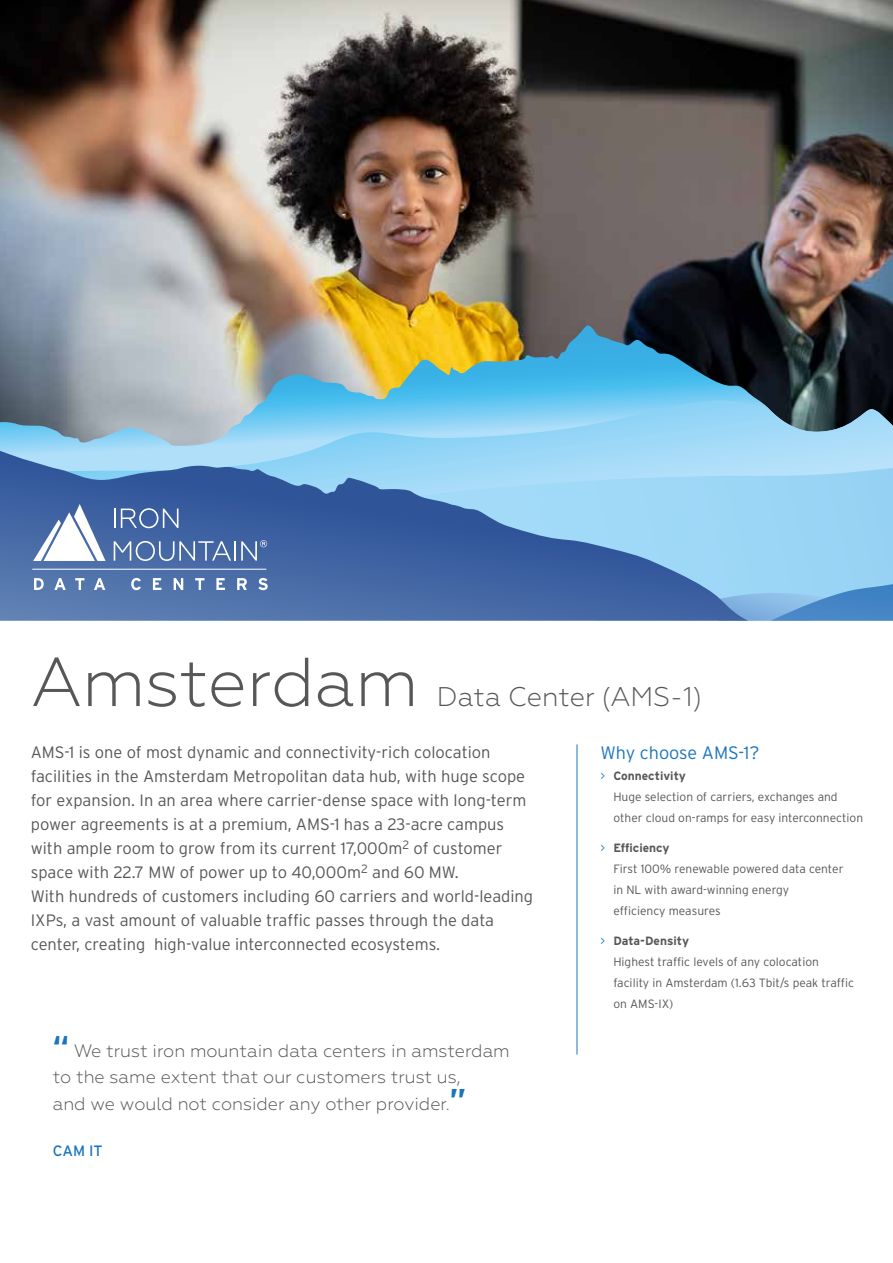
<style>
.page{position:relative;width:893px;height:1263px;background:#fff}
.page>*{position:absolute;margin:0;border:0;box-sizing:border-box;transform-origin:0 0}
.t1{font:300 69px "Geometria";color:#575756}
.t2{font:300 27px "Geometria";color:#575756}
.t3{font:300 18px/26.2px "Geometria";color:#575756}
.t4{font:300 18px "Interstate";color:#1b75bc}
.t5{font:300 16.5px/24px "Interstate";color:#575756}
.t6{font:15px "Interstate";color:#1b75bc}
.t7{font:300 12px/21px "Interstate";color:#575756}
.s1{color:#1b75bc}
.s2{font-weight:700}
.s3{font-family:"Interstate";font-weight:700;font-size:30px;color:#1b75bc}
</style>
<div class="page">
<img style="left:0;top:0;width:893px;height:325px">
<img style="left:0;top:325px;width:893px;height:75px">
<svg style="left:0;top:400px;width:893px;height:68px"></svg>
<div style="left:748px;top:468px;width:145px;height:116px;background:#99d3f5"></div>
<svg style="left:748px;top:584px;width:145px;height:37px"></svg>
<svg style="left:0;top:451px;width:748px;height:170px"></svg>
<svg style="left:34px;top:578px;width:10px;height:12px"></svg>
<svg style="left:54px;top:578px;width:12px;height:12px"></svg>
<svg style="left:75px;top:578px;width:9px;height:12px"></svg>
<svg style="left:94px;top:578px;width:11px;height:12px"></svg>
<svg style="left:131px;top:578px;width:10px;height:12px"></svg>
<svg style="left:153px;top:578px;width:8px;height:12px"></svg>
<svg style="left:174px;top:578px;width:9px;height:12px"></svg>
<svg style="left:195px;top:578px;width:9px;height:12px"></svg>
<svg style="left:216px;top:578px;width:9px;height:12px"></svg>
<svg style="left:237px;top:578px;width:10px;height:12px"></svg>
<svg style="left:258px;top:578px;width:10px;height:12px"></svg>
<hr style="left:32px;top:569px;width:234px;height:1px;background:#fff">
<svg style="left:33px;top:504px;width:73px;height:57px"></svg>
<svg style="left:114px;top:509px;width:1px;height:19px"></svg>
<svg style="left:121px;top:508px;width:57px;height:20px"></svg>
<svg style="left:114px;top:541px;width:117px;height:20px"></svg>
<hr style="left:234px;top:541px;width:2px;height:20px;background:#fff">
<svg style="left:241px;top:540px;width:26px;height:21px"></svg>
<hr style="left:577px;top:744px;width:1px;height:310px;background:#1b75bc">
<h1 class="t1" style="left:31px;top:642px;width:389px">Amsterdam</h1>
<h2 class="t2" style="left:437px;top:681px;width:267px">Data Center (AMS-1)</h2>
<p class="t4" style="left:601px;top:742px;width:160px">Why choose AMS-1?</p>
<p class="t7" style="left:613px;top:765px;width:251px;text-indent:-13px"><span class="s1">&gt;</span> <span class="s2">Connectivity<br></span>Huge selection of carriers, exchanges and other cloud on-ramps for easy interconnection</p>
<p class="t7" style="left:613px;top:837px;width:232px;text-indent:-13px"><span class="s1">&gt;</span> <span class="s2">Efficiency<br></span>First 100% renewable powered data center in NL with award-winning energy efficiency measures</p>
<p class="t7" style="left:613px;top:930px;width:242px;text-indent:-13px"><span class="s1">&gt;</span> <span class="s2">Data-Density<br></span>Highest traffic levels of any colocation facility in Amsterdam (1.63 Tbit/s peak traffic on AMS-IX)</p>
<p class="t5" style="left:31px;top:740px;width:504px">AMS-1 is one of most dynamic and connectivity-rich colocation facilities in the Amsterdam Metropolitan data hub, with huge scope for expansion. In an area where carrier-dense space with long-term power agreements is at a premium, AMS-1 has a 23-acre campus with ample room to grow from its current 17,000m<sup>2</sup> of customer space with 22.7 MW of power up to 40,000m<sup>2</sup> and 60 MW.<br>With hundreds of customers including 60 carriers and world-leading IXPs, a vast amount of valuable traffic passes through the data center, creating high-value interconnected ecosystems.</p>
<p class="t3" style="left:53px;top:1038px;width:459px"><span class="s3">“</span> We trust iron mountain data centers in amsterdam to the same extent that our customers trust us,<br>and we would not consider any other provider.<span class="s3">”</span></p>
<p class="t6" style="left:53px;top:1142px;width:52px">CAM IT</p>
</div>
